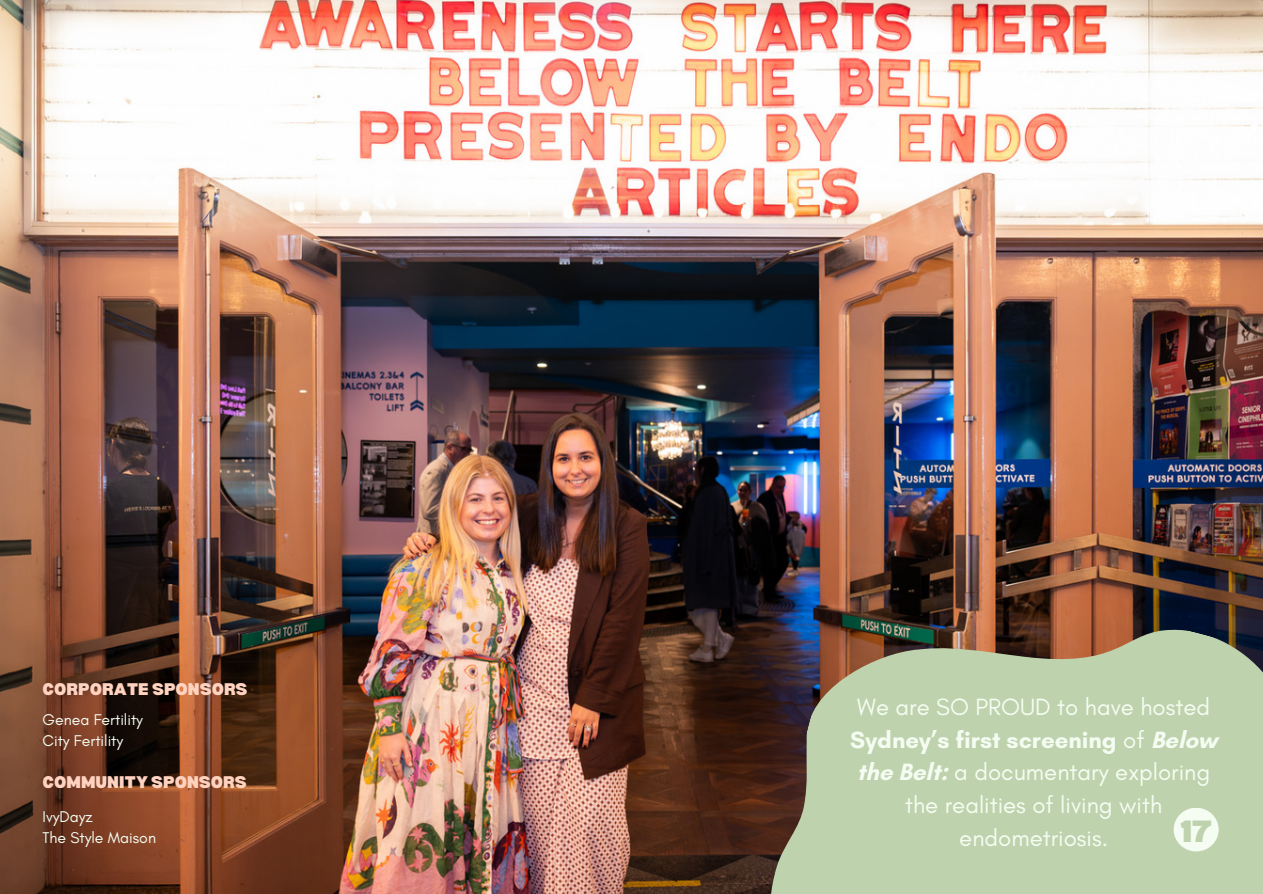
<style>
.page{position:relative;width:1263px;height:894px;background:#fff}
.page>*{position:absolute;margin:0;border:0;box-sizing:border-box;transform-origin:0 0}
.t1{font:900 30px "Bernoru";color:#bed2ad}
.t2{font:24px/32.7px "Glacial Indifference";color:#f5fdf2;text-align:center}
.t3{font:900 16.5px "Bernoru";color:#ffd3c0}
.t4{font:15.9px "Glacial Indifference";color:#f5fdf2}
.s1{font-weight:700}
</style>
<div class="page">
<img style="left:0;top:0;width:1263px;height:893px">
<img style="left:729px;top:542px;width:534px;height:351px">
<div style="left:1174px;top:807px;width:45px;height:44px;background:#f5fdf2;border-radius:50%"></div>
<p class="t3" style="left:43px;top:679px;width:207px">CORPORATE SPONSORS</p>
<h2 class="t2" style="left:850px;top:690px;width:368px">We are SO PROUD to have hosted<br><span class="s1">Sydney’s first screening</span> of <span class="s1">Below the Belt:</span> a documentary exploring the realities of living with endometriosis.</h2>
<h2 class="t4" style="left:43px;top:709px;width:102px">Genea Fertility</h2>
<p class="t4" style="left:43px;top:731px;width:82px">City Fertility</p>
<p class="t3" style="left:43px;top:772px;width:206px">COMMUNITY SPONSORS</p>
<p class="t4" style="left:43px;top:806px;width:52px">IvyDayz</p>
<p class="t4" style="left:43px;top:827px;width:115px">The Style Maison</p>
<h1 class="t1" style="left:1180px;top:814px;width:34px">17</h1>
</div>
